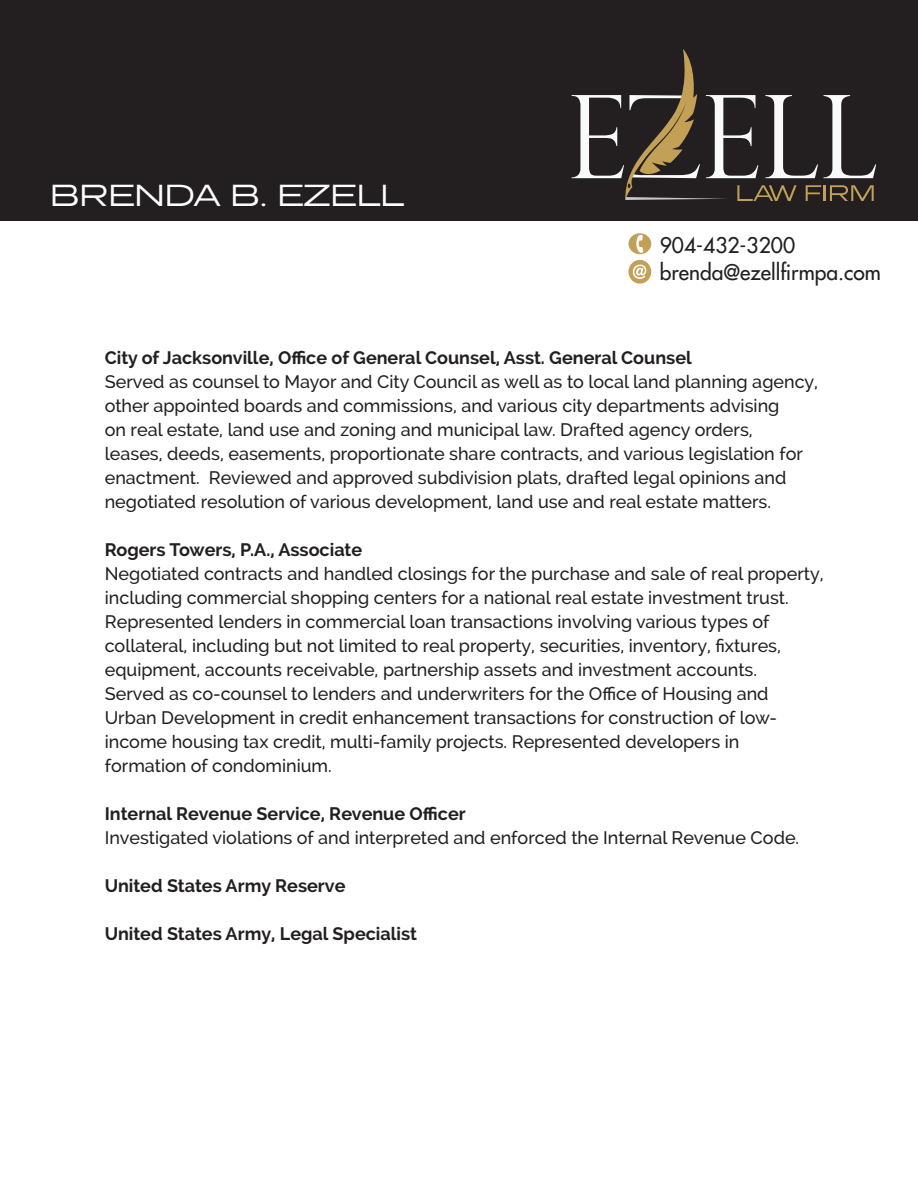
<style>
.page{position:relative;width:918px;height:1188px;background:#fff}
.page>*{position:absolute;margin:0;border:0;box-sizing:border-box;transform-origin:0 0}
.t1{font:31.5px "Presicav Lt";color:#fff}
.t2{font:21px "Futura";color:#231f20}
.t3{font:500 18px/24px "Raleway";color:#231f20}
.t4{font:700 18px "Raleway";color:#231f20}
</style>
<div class="page">
<div style="left:0;top:0;width:918px;height:220px;background:#231f20"></div>
<svg style="left:572px;top:49px;width:304px;height:152px"></svg>
<svg style="left:629px;top:260px;width:22px;height:24px"></svg>
<div style="left:629px;top:233px;width:22px;height:21px;background:#c2a157;border-radius:50%"></div>
<svg style="left:636px;top:235px;width:7px;height:18px"></svg>
<p class="t1" style="left:50px;top:175px;width:355px">BRENDA B. EZELL</p>
<p class="t2" style="left:660px;top:231px;width:137px">904-432-3200</p>
<p class="t2" style="left:660px;top:258px;width:223px">brenda@ezellfirmpa.com</p>
<p class="t4" style="left:105px;top:347px;width:589px">City of Jacksonville, Office of General Counsel, Asst. General Counsel</p>
<p class="t3" style="left:105px;top:369px;width:715px">Served as counsel to Mayor and City Council as well as to local land planning agency, other appointed boards and commissions, and various city departments advising<br>on real estate, land use and zoning and municipal law. Drafted agency orders,<br>leases, deeds, easements, proportionate share contracts, and various legislation for enactment. Reviewed and approved subdivision plats, drafted legal opinions and negotiated resolution of various development, land use and real estate matters.</p>
<p class="t4" style="left:105px;top:539px;width:259px">Rogers Towers, P.A., Associate</p>
<p class="t3" style="left:105px;top:561px;width:720px">Negotiated contracts and handled closings for the purchase and sale of real property, including commercial shopping centers for a national real estate investment trust.<br>Represented lenders in commercial loan transactions involving various types of collateral, including but not limited to real property, securities, inventory, fixtures, equipment, accounts receivable, partnership assets and investment accounts.<br>Served as co-counsel to lenders and underwriters for the Office of Housing and Urban Development in credit enhancement transactions for construction of low&shy;income housing tax credit, multi-family projects. Represented developers in formation of condominium.</p>
<p class="t4" style="left:105px;top:803px;width:363px">Internal Revenue Service, Revenue Officer</p>
<p class="t3" style="left:105px;top:825px;width:696px">Investigated violations of and interpreted and enforced the Internal Revenue Code.</p>
<p class="t4" style="left:105px;top:875px;width:242px">United States Army Reserve</p>
<p class="t4" style="left:105px;top:923px;width:314px">United States Army, Legal Specialist</p>
</div>
